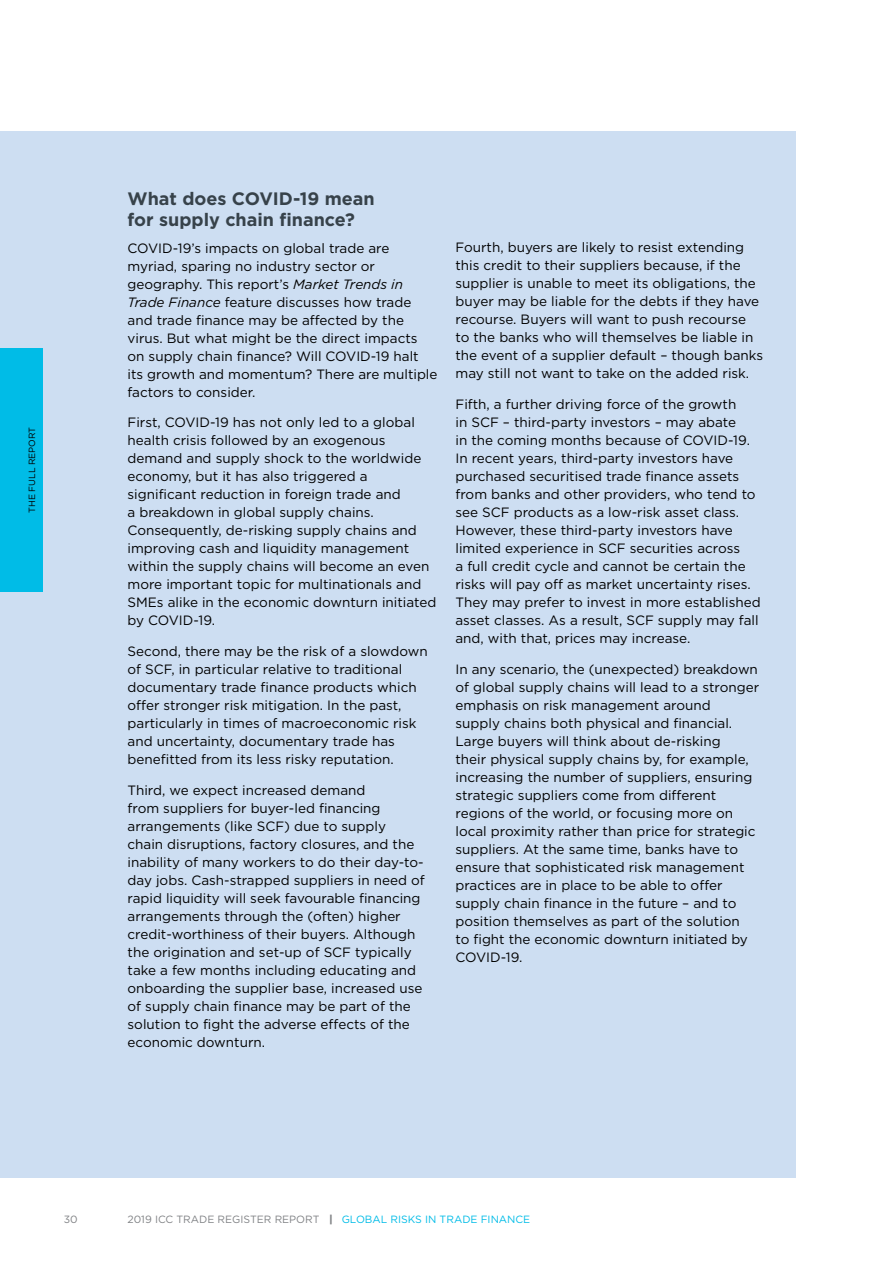
<style>
.page{position:relative;width:893px;height:1263px;background:#fff}
.page>*{position:absolute;margin:0;border:0;box-sizing:border-box;transform-origin:0 0}
.t1{font:700 18px/21.6px "Gotham";color:#37424a}
.t2{font:13.5px/18px "Gotham";color:#000}
.t3{font:10.5px "Gotham";color:#808285}
.t4{font:9px "Gotham";color:#000}
.s1{font-style:italic}
.s2{font-weight:900}
.s3{color:#00bce7}
</style>
<div class="page">
<div style="left:0;top:132px;width:795px;height:1046px;background:#cddef2"></div>
<div style="left:0;top:349px;width:43px;height:243px;background:#00bce7"></div>
<p class="t4" style="left:27px;top:513px;width:88px;rotate:-90deg">THE FULL REPORT</p>
<h1 class="t1" style="left:128px;top:187px;width:249px">What does COVID-19 mean for supply chain finance?</h1>
<p class="t2" style="left:128px;top:239px;width:311px">COVID-19’s impacts on global trade are myriad, sparing no industry sector or geography. This report’s <span class="s1">Market Trends in Trade Finance</span> feature discusses how trade and trade finance may be affected by the virus. But what might be the direct impacts on supply chain finance? Will COVID-19 halt its growth and momentum? There are multiple factors to consider.</p>
<p class="t2" style="left:128px;top:413px;width:310px">First, COVID-19 has not only led to a global health crisis followed by an exogenous demand and supply shock to the worldwide economy, but it has also triggered a significant reduction in foreign trade and<br>a breakdown in global supply chains.<br>Consequently, de-risking supply chains and improving cash and liquidity management within the supply chains will become an even more important topic for multinationals and SMEs alike in the economic downturn initiated by COVID-19.</p>
<p class="t2" style="left:128px;top:642px;width:302px">Second, there may be the risk of a slowdown of SCF, in particular relative to traditional documentary trade finance products which offer stronger risk mitigation. In the past, particularly in times of macroeconomic risk and uncertainty, documentary trade has benefitted from its less risky reputation.</p>
<p class="t2" style="left:128px;top:781px;width:299px">Third, we expect increased demand<br>from suppliers for buyer-led financing arrangements (like SCF) due to supply chain disruptions, factory closures, and the inability of many workers to do their day-to&shy;day jobs. Cash-strapped suppliers in need of rapid liquidity will seek favourable financing arrangements through the (often) higher credit-worthiness of their buyers. Although the origination and set-up of SCF typically take a few months including educating and onboarding the supplier base, increased use of supply chain finance may be part of the solution to fight the adverse effects of the economic downturn.</p>
<p class="t2" style="left:455px;top:238px;width:309px">Fourth, buyers are likely to resist extending this credit to their suppliers because, if the supplier is unable to meet its obligations, the buyer may be liable for the debts if they have recourse. Buyers will want to push recourse to the banks who will themselves be liable in the event of a supplier default – though banks may still not want to take on the added risk.</p>
<p class="t2" style="left:455px;top:395px;width:307px">Fifth, a further driving force of the growth<br>in SCF – third-party investors – may abate<br>in the coming months because of COVID-19.<br>In recent years, third-party investors have purchased securitised trade finance assets from banks and other providers, who tend to see SCF products as a low-risk asset class.<br>However, these third-party investors have limited experience in SCF securities across<br>a full credit cycle and cannot be certain the risks will pay off as market uncertainty rises.<br>They may prefer to invest in more established asset classes. As a result, SCF supply may fall and, with that, prices may increase.</p>
<p class="t2" style="left:455px;top:660px;width:305px">In any scenario, the (unexpected) breakdown of global supply chains will lead to a stronger emphasis on risk management around<br>supply chains both physical and financial.<br>Large buyers will think about de-risking<br>their physical supply chains by, for example, increasing the number of suppliers, ensuring strategic suppliers come from different regions of the world, or focusing more on local proximity rather than price for strategic suppliers. At the same time, banks have to ensure that sophisticated risk management practices are in place to be able to offer supply chain finance in the future – and to position themselves as part of the solution<br>to fight the economic downturn initiated by COVID-19.</p>
<p class="t3" style="left:64px;top:1214px;width:15px">30</p>
<p class="t3" style="left:128px;top:1214px;width:404px">2019 ICC TRADE REGISTER REPORT <span class="s2">|</span> <span class="s3">GLOBAL RISKS IN TRADE FINANCE</span></p>
</div>
